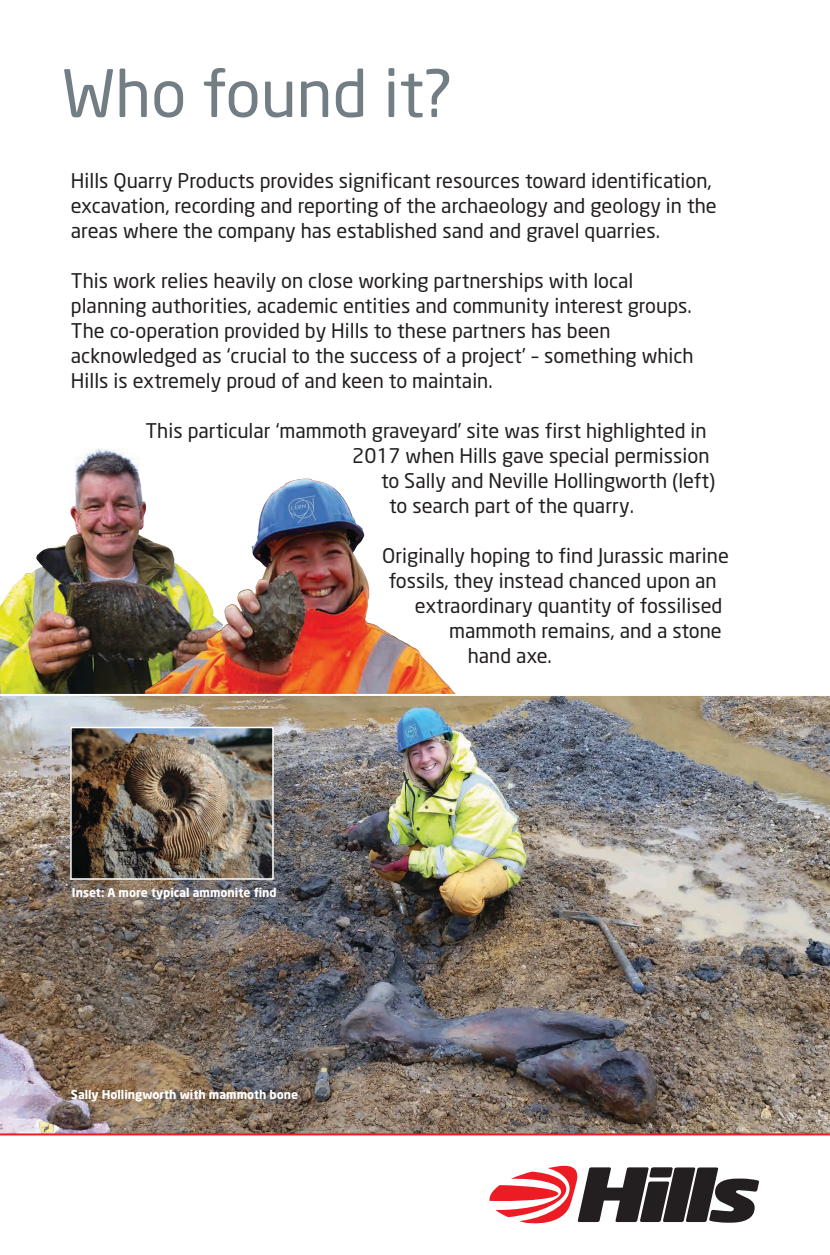
<style>
.page{position:relative;width:830px;height:1255px;background:#fff}
.page>*{position:absolute;margin:0;border:0;box-sizing:border-box;transform-origin:0 0}
.t1{font:64.5px "Neo Sans";color:#727d84}
.t2{font:20px/25px "Neo Sans";color:#231f20}
.t3{font:700 12px "Neo Sans";color:#fff}
</style>
<div class="page">
<img style="left:0;top:696px;width:829px;height:437px">
<hr style="left:0;top:1133px;width:829px;height:2px;background:#ed1c24">
<svg style="left:489px;top:1165px;width:269px;height:59px"></svg>
<img style="left:0;top:449px;width:144px;height:245px">
<img style="left:144px;top:479px;width:312px;height:215px">
<img style="left:73px;top:729px;width:197px;height:147px">
<div style="left:70px;top:726px;width:203px;height:153px;border:2px solid #fff"></div>
<h1 class="t1" style="left:62px;top:54px;width:392px">Who found it?</h1>
<p class="t2" style="left:71px;top:168px;width:647px">Hills Quarry Products provides significant resources toward identification, excavation, recording and reporting of the archaeology and geology in the areas where the company has established sand and gravel quarries.</p>
<p class="t2" style="left:71px;top:268px;width:624px">This work relies heavily on close working partnerships with local planning authorities, academic entities and community interest groups.<br>The co-operation provided by Hills to these partners has been acknowledged as ‘crucial to the success of a project’ – something which Hills is extremely proud of and keen to maintain.</p>
<p class="t2" style="left:145px;top:418px;width:562px">This particular ‘mammoth graveyard’ site was first highlighted in</p>
<p class="t2" style="left:352px;top:443px;width:358px">2017 when Hills gave special permission</p>
<p class="t2" style="left:381px;top:468px;width:335px">to Sally and Neville Hollingworth (left)</p>
<p class="t2" style="left:389px;top:493px;width:246px">to search part of the quarry.</p>
<p class="t2" style="left:382px;top:543px;width:348px">Originally hoping to find Jurassic marine</p>
<p class="t2" style="left:388px;top:568px;width:329px">fossils, they instead chanced upon an</p>
<p class="t2" style="left:415px;top:593px;width:309px">extraordinary quantity of fossilised</p>
<p class="t2" style="left:449px;top:618px;width:274px">mammoth remains, and a stone</p>
<p class="t2" style="left:467px;top:643px;width:86px">hand axe.</p>
<p class="t3" style="left:72px;top:884px;width:206px">Inset: A more typical ammonite find</p>
<p class="t3" style="left:71px;top:1086px;width:229px">Sally Hollingworth with mammoth bone</p>
</div>
